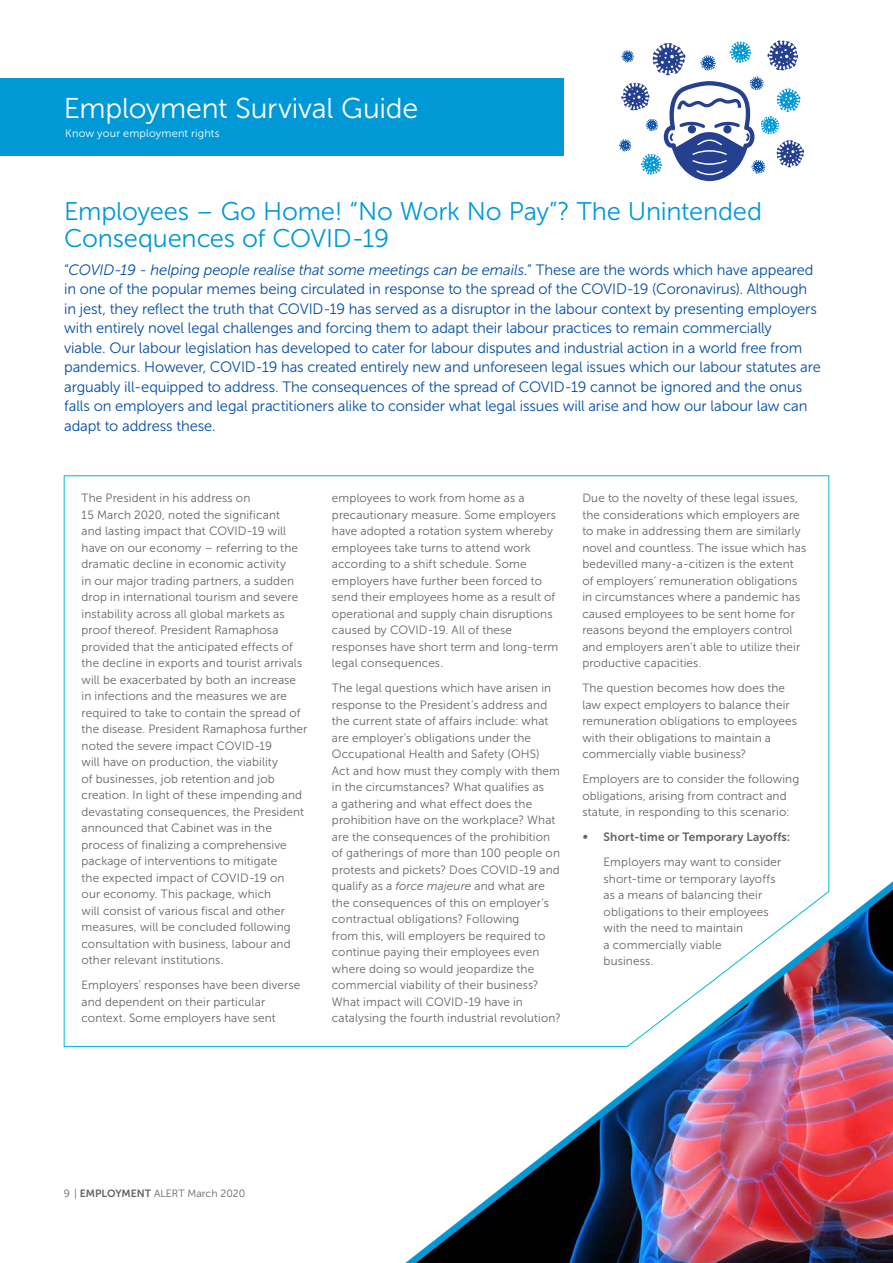
<style>
.page{position:relative;width:893px;height:1263px;background:#fff}
.page>*{position:absolute;margin:0;border:0;box-sizing:border-box;transform-origin:0 0}
.t1{font:28.5px "Museo Sans 300";letter-spacing:-.005em;color:#fff}
.t2{font:25.5px/27px "Museo Sans 300";letter-spacing:-.005em;color:#0099d6}
.t3{font:15px/19.5px "Museo Sans 300";letter-spacing:-.005em;color:#034ea2}
.t4{font:12px/16.5px "Museo Sans 300";letter-spacing:.01em;color:#636466}
.t5{font:12px "Museo Sans 700";letter-spacing:.015em;color:#636466}
.t6{font:10.95px "Museo Sans 300";letter-spacing:.015em;color:#fff}
.t7{font:10.5px "Museo Sans 300";color:#636466}
.s1{font-style:italic}
.s2{font-family:"Museo Sans 700"}
</style>
<div class="page">
<img style="left:405px;top:881px;width:488px;height:382px">
<svg style="left:63px;top:475px;width:767px;height:572px"></svg>
<svg style="left:619px;top:40px;width:185px;height:141px"></svg>
<div style="left:1px;top:78px;width:563px;height:77px;background:#0099d6"></div>
<h1 class="t1" style="left:64px;top:92px;width:356px">Employment Survival Guide</h1>
<p class="t6" style="left:65px;top:128px;width:156px">Know your employment rights</p>
<h2 class="t2" style="left:64px;top:198px;width:699px">Employees – Go Home! “No Work No Pay”? The Unintended<br>Consequences of COVID-19</h2>
<p class="t3" style="left:64px;top:260px;width:758px">“<span class="s1">COVID-19 - helping people realise that some meetings can be emails.</span>” These are the words which have appeared in one of the popular memes being circulated in response to the spread of the COVID-19 (Coronavirus). Although in jest, they reflect the truth that COVID-19 has served as a disruptor in the labour context by presenting employers with entirely novel legal challenges and forcing them to adapt their labour practices to remain commercially<br>viable. Our labour legislation has developed to cater for labour disputes and industrial action in a world free from pandemics. However, COVID-19 has created entirely new and unforeseen legal issues which our labour statutes are arguably ill-equipped to address. The consequences of the spread of COVID-19 cannot be ignored and the onus falls on employers and legal practitioners alike to consider what legal issues will arise and how our labour law can adapt to address these.</p>
<p class="t4" style="left:82px;top:490px;width:227px">The President in his address on<br>15 March 2020, noted the significant<br>and lasting impact that COVID-19 will have on our economy – referring to the dramatic decline in economic activity<br>in our major trading partners, a sudden drop in international tourism and severe instability across all global markets as proof thereof. President Ramaphosa provided that the anticipated effects of the decline in exports and tourist arrivals will be exacerbated by both an increase in infections and the measures we are required to take to contain the spread of the disease. President Ramaphosa further noted the severe impact COVID-19<br>will have on production, the viability<br>of businesses, job retention and job creation. In light of these impending and devastating consequences, the President announced that Cabinet was in the process of finalizing a comprehensive package of interventions to mitigate<br>the expected impact of COVID-19 on<br>our economy. This package, which<br>will consist of various fiscal and other measures, will be concluded following consultation with business, labour and other relevant institutions.</p>
<p class="t4" style="left:82px;top:977px;width:220px">Employers’ responses have been diverse and dependent on their particular context. Some employers have sent</p>
<p class="t4" style="left:332px;top:490px;width:228px">employees to work from home as a precautionary measure. Some employers have adopted a rotation system whereby employees take turns to attend work according to a shift schedule. Some employers have further been forced to send their employees home as a result of operational and supply chain disruptions caused by COVID-19. All of these responses have short term and long-term legal consequences.</p>
<p class="t4" style="left:332px;top:680px;width:230px">The legal questions which have arisen in response to the President’s address and the current state of affairs include: what are employer’s obligations under the Occupational Health and Safety (OHS)<br>Act and how must they comply with them in the circumstances? What qualifies as<br>a gathering and what effect does the prohibition have on the workplace? What are the consequences of the prohibition of gatherings of more than 100 people on protests and pickets? Does COVID-19 and qualify as a <span class="s1">force majeure</span> and what are the consequences of this on employer’s contractual obligations? Following<br>from this, will employers be required to continue paying their employees even where doing so would jeopardize the commercial viability of their business?<br>What impact will COVID-19 have in catalysing the fourth industrial revolution?</p>
<p class="t4" style="left:582px;top:490px;width:225px">Due to the novelty of these legal issues, the considerations which employers are to make in addressing them are similarly novel and countless. The issue which has bedevilled many-a-citizen is the extent of employers’ remuneration obligations in circumstances where a pandemic has caused employees to be sent home for reasons beyond the employers control and employers aren’t able to utilize their productive capacities.</p>
<p class="t4" style="left:582px;top:680px;width:216px">The question becomes how does the law expect employers to balance their remuneration obligations to employees with their obligations to maintain a commercially viable business?</p>
<p class="t4" style="left:582px;top:771px;width:218px">Employers are to consider the following obligations, arising from contract and statute, in responding to this scenario:</p>
<p class="t4" style="left:582px;top:829px;width:7px">∞</p>
<p class="t5" style="left:604px;top:830px;width:188px">Short-time or Temporary Layoffs:</p>
<p class="t4" style="left:604px;top:854px;width:179px">Employers may want to consider short-time or temporary layoffs as a means of balancing their obligations to their employees with the need to maintain<br>a commercially viable<br>business.</p>
<p class="t7" style="left:64px;top:1188px;width:183px">9 | <span class="s2">EMPLOYMENT</span> ALERT March 2020</p>
</div>
